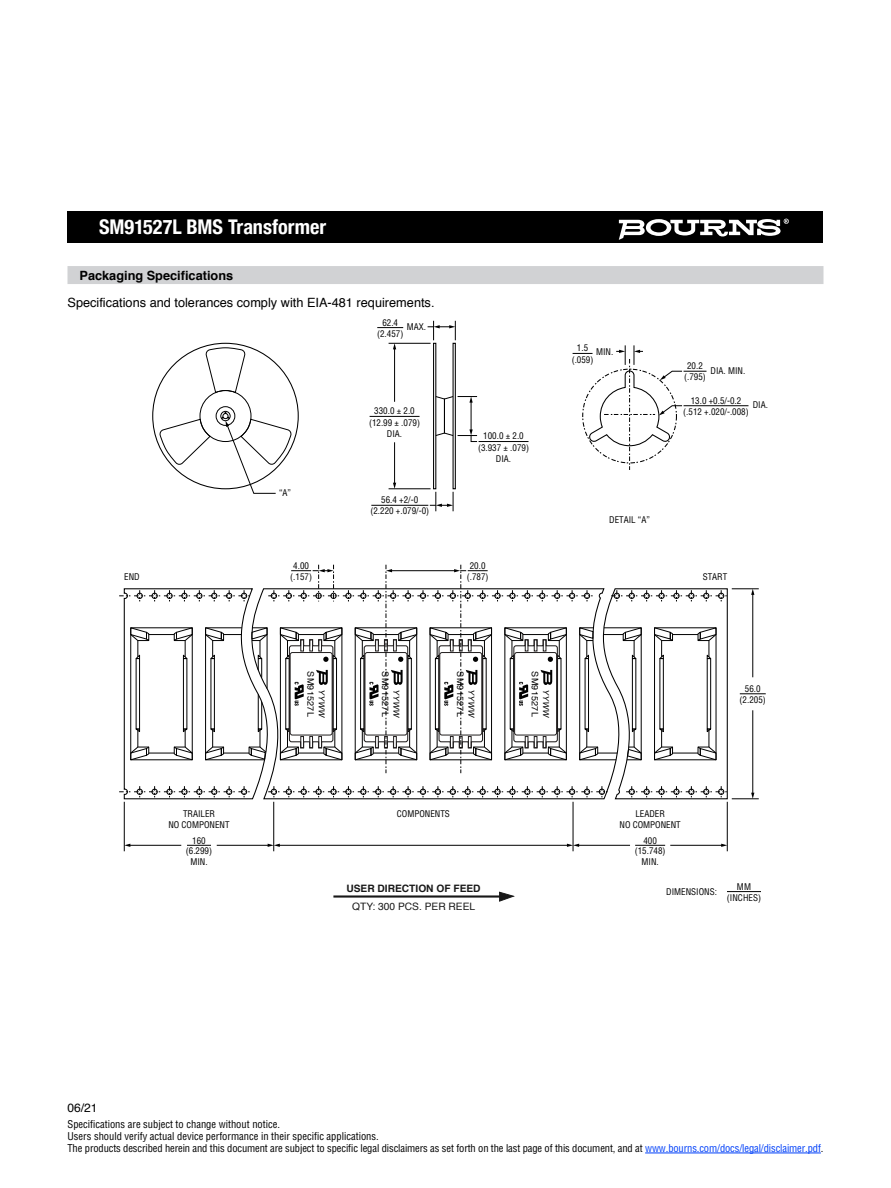
<style>
.page{position:relative;width:891px;height:1188px;background:#fff}
.page>*{position:absolute;margin:0;border:0;box-sizing:border-box;transform-origin:0 0}
.t1{font:700 condensed 20.25px "Helvetica Neue";color:#fff}
.t2{font:12.75px "Helvetica";color:#000}
.t3{font:700 12.75px "Helvetica";color:#000}
.t4{font:12px "Helvetica";color:#000}
.t5{font:condensed 10.5px/12px "Helvetica";letter-spacing:-.01em;color:#000}
.t6{font:700 10.2px "Helvetica";color:#181818}
.t7{font:10.2px "Helvetica";color:#181818}
.t8{font:condensed 9px/11.2px "Helvetica";color:#000;text-align:center}
.t9{font:9px "Helvetica";letter-spacing:.025em;color:#000}
.t10{font:italic 8.25px "Helvetica";color:#000}
.s1{color:#0040f9}
</style>
<div class="page">
<div style="left:68px;top:212px;width:756px;height:31px;background:#000"></div>
<svg style="left:619px;top:219px;width:170px;height:21px"></svg>
<div style="left:68px;top:266px;width:756px;height:18px;background:#d1d2d4"></div>
<svg style="left:206px;top:347px;width:40px;height:46px"></svg>
<svg style="left:160px;top:419px;width:51px;height:46px"></svg>
<div style="left:216px;top:406px;width:19px;height:20px;border:1px solid #000;border-radius:50%"></div>
<div style="left:221px;top:411px;width:9px;height:10px;border:1px solid #000;border-radius:50%"></div>
<div style="left:433px;top:343px;width:3px;height:146px;border:1px solid #000"></div>
<div style="left:453px;top:343px;width:3px;height:146px;border:1px solid #000"></div>
<hr style="left:129px;top:845px;width:52px;height:1px;background:#000">
<svg style="left:125px;top:844px;width:5px;height:3px"></svg>
<hr style="left:578px;top:845px;width:52px;height:1px;background:#000">
<hr style="left:670px;top:845px;width:52px;height:1px;background:#000">
<svg style="left:721px;top:844px;width:6px;height:3px"></svg>
<hr style="left:217px;top:845px;width:52px;height:1px;background:#000">
<hr style="left:279px;top:845px;width:289px;height:1px;background:#000">
<svg style="left:268px;top:844px;width:12px;height:3px"></svg>
<svg style="left:567px;top:844px;width:12px;height:3px"></svg>
<svg style="left:187px;top:845px;width:24px;height:1px"></svg>
<hr style="left:635px;top:845px;width:30px;height:1px;background:#000">
<hr style="left:333px;top:895px;width:169px;height:3px;background:#181818">
<svg style="left:499px;top:891px;width:15px;height:11px"></svg>
<hr style="left:124px;top:802px;width:1px;height:49px;background:#000">
<hr style="left:273px;top:802px;width:1px;height:49px;background:#000">
<hr style="left:573px;top:802px;width:1px;height:49px;background:#000">
<hr style="left:727px;top:802px;width:1px;height:49px;background:#000">
<svg style="left:221px;top:412px;width:71px;height:82px"></svg>
<hr style="left:389px;top:343px;width:42px;height:1px;background:#000">
<hr style="left:389px;top:489px;width:42px;height:1px;background:#000">
<svg style="left:428px;top:321px;width:28px;height:19px"></svg>
<svg style="left:430px;top:492px;width:24px;height:19px"></svg>
<svg style="left:435px;top:396px;width:43px;height:46px"></svg>
<svg style="left:377px;top:327px;width:26px;height:1px"></svg>
<hr style="left:371px;top:505px;width:57px;height:1px;background:#000">
<hr style="left:479px;top:441px;width:50px;height:1px;background:#000">
<hr style="left:684px;top:405px;width:65px;height:1px;background:#000">
<hr style="left:370px;top:416px;width:50px;height:1px;background:#000">
<hr style="left:394px;top:348px;width:1px;height:54px;background:#000">
<svg style="left:393px;top:343px;width:3px;height:6px"></svg>
<hr style="left:394px;top:442px;width:1px;height:42px;background:#000">
<svg style="left:393px;top:483px;width:3px;height:6px"></svg>
<svg style="left:573px;top:345px;width:134px;height:125px"></svg>
<svg style="left:119px;top:565px;width:647px;height:235px"></svg>
<hr style="left:727px;top:891px;width:34px;height:1px;background:#000">
<hr style="left:645px;top:1153px;width:176px;height:1px;background:#0040f9">
<h1 class="t1" style="left:99px;top:210px;width:229px">SM91527L BMS Transformer</h1>
<h2 class="t3" style="left:80px;top:265px;width:155px">Packaging Specifications</h2>
<h2 class="t2" style="left:68px;top:292px;width:366px">Specifications and tolerances comply with EIA-481 requirements.</h2>
<p class="t8" style="left:377px;top:316px;width:28px">62.4 (2.457)</p>
<p class="t8" style="left:407px;top:321px;width:21px">MAX.</p>
<p class="t8" style="left:572px;top:342px;width:23px">1.5 (.059)</p>
<p class="t8" style="left:596px;top:346px;width:19px">MIN.</p>
<p class="t8" style="left:684px;top:360px;width:23px">20.2 (.795)</p>
<p class="t8" style="left:711px;top:365px;width:36px">DIA. MIN.</p>
<p class="t8" style="left:279px;top:487px;width:14px">“A”</p>
<p class="t8" style="left:691px;top:395px;width:52px">13.0 +0.5/-0.2</p>
<p class="t8" style="left:753px;top:399px;width:17px">DIA.</p>
<p class="t8" style="left:374px;top:405px;width:42px">330.0 ± 2.0</p>
<p class="t8" style="left:683px;top:406px;width:67px">(.512 +.020/-.008)</p>
<p class="t8" style="left:369px;top:417px;width:52px">(12.99 ± .079)<br>DIA.</p>
<p class="t8" style="left:478px;top:430px;width:52px">100.0 ± 2.0 (3.937 ± .079)<br>DIA.</p>
<p class="t8" style="left:370px;top:494px;width:60px">56.4 +2/-0 (2.220 +.079/-0)</p>
<p class="t8" style="left:609px;top:514px;width:42px">DETAIL “A”</p>
<p class="t8" style="left:290px;top:560px;width:23px">4.00 (.157)</p>
<p class="t8" style="left:467px;top:560px;width:23px">20.0 (.787)</p>
<p class="t8" style="left:124px;top:571px;width:17px">END</p>
<p class="t8" style="left:703px;top:571px;width:26px">START</p>
<p class="t9" style="left:318px;top:671px;width:47px;rotate:90deg">SM91527L</p>
<p class="t10" style="left:328px;top:689px;width:30px;rotate:90deg">YYWW</p>
<p class="t9" style="left:392px;top:671px;width:47px;rotate:90deg">SM91527L</p>
<p class="t10" style="left:403px;top:689px;width:30px;rotate:90deg">YYWW</p>
<p class="t9" style="left:467px;top:671px;width:47px;rotate:90deg">SM91527L</p>
<p class="t10" style="left:478px;top:689px;width:30px;rotate:90deg">YYWW</p>
<p class="t9" style="left:542px;top:671px;width:47px;rotate:90deg">SM91527L</p>
<p class="t10" style="left:553px;top:689px;width:30px;rotate:90deg">YYWW</p>
<p class="t8" style="left:740px;top:683px;width:28px">56.0 (2.205)</p>
<p class="t8" style="left:168px;top:808px;width:63px;line-height:10.5px">TRAILER<br>NO COMPONENT</p>
<p class="t8" style="left:397px;top:808px;width:55px">COMPONENTS</p>
<p class="t8" style="left:186px;top:835px;width:28px;line-height:10.5px">160 (6.299)<br>MIN.</p>
<p class="t8" style="left:620px;top:808px;width:63px;line-height:10.5px">LEADER<br>NO COMPONENT</p>
<p class="t8" style="left:635px;top:835px;width:32px;line-height:10.5px">400 (15.748)<br>MIN.</p>
<p class="t6" style="left:346px;top:880px;width:136px">USER DIRECTION OF FEED</p>
<p class="t7" style="left:352px;top:898px;width:125px">QTY: 300 PCS. PER REEL</p>
<p class="t8" style="left:666px;top:886px;width:52px">DIMENSIONS:</p>
<p class="t8" style="left:727px;top:881px;width:36px;line-height:10.8px">MM (INCHES)</p>
<h3 class="t4" style="left:68px;top:1098px;width:32px">06/21</h3>
<p class="t5" style="left:68px;top:1118px;width:757px">Specifications are subject to change without notice.<br>Users should verify actual device performance in their specific applications.<br>The products described herein and this document are subject to specific legal disclaimers as set forth on the last page of this document, and at <span class="s1">www.bourns.com/docs/legal/disclaimer.pdf</span>.</p>
</div>
